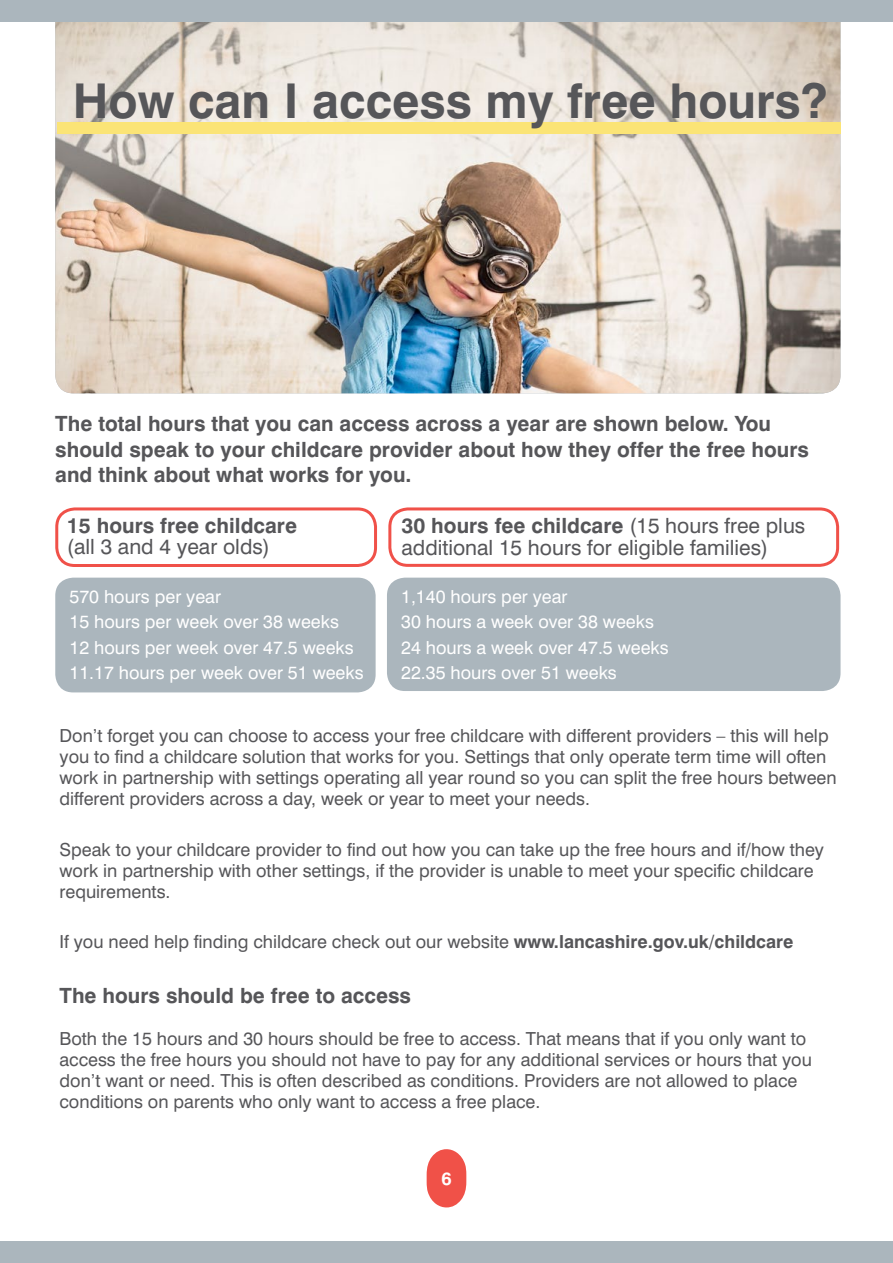
<style>
.page{position:relative;width:893px;height:1263px;background:#fff}
.page>*{position:absolute;margin:0;border:0;box-sizing:border-box;transform-origin:0 0}
.t1{font:700 48px "Swiss 721 BT";color:#565659}
.t2{font:700 21px/25.2px "Swiss 721 BT";color:#565659}
.t3{font:21px/22.5px "Swiss 721 BT";color:#565659}
.t4{font:18px/21px "Swiss 721 BT";color:#565659}
.t5{font:18px/25.2px "Swiss 721 BT";color:#fff}
.t6{font:700 18px "Swiss 721 BT";color:#fff}
.s1{font-weight:700}
</style>
<div class="page">
<img style="left:55px;top:21px;width:785px;height:372px">
<div style="left:55px;top:507px;width:322px;height:60px;border:3px solid #f05149;border-radius:18px"></div>
<div style="left:388px;top:507px;width:451px;height:60px;border:3px solid #f05149;border-radius:18px"></div>
<svg style="left:427px;top:1149px;width:39px;height:58px;background:#f26d65"></svg>
<div style="left:0;top:1242px;width:893px;height:21px;background:#abb6bd"></div>
<div style="left:57px;top:122px;width:783px;height:12px;background:#fbe476"></div>
<div style="left:55px;top:578px;width:321px;height:114px;background:#abb6bd;border-radius:18px"></div>
<div style="left:387px;top:578px;width:453px;height:113px;background:#abb6bd;border-radius:18px"></div>
<div style="left:0;top:0;width:893px;height:21px;background:#abb6bd"></div>
<h1 class="t1" style="left:73px;top:72px;width:756px">How can I access my free hours?</h1>
<p class="t2" style="left:55px;top:411px;width:755px">The total hours that you can access across a year are shown below. You should speak to your childcare provider about how they offer the free hours and think about what works for you.</p>
<p class="t2" style="left:67px;top:513px;width:232px">15 hours free childcare</p>
<p class="t3" style="left:67px;top:535px;width:205px">(all 3 and 4 year olds)</p>
<p class="t5" style="left:69px;top:584px;width:296px">570 hours per year<br>15 hours per week over 38 weeks<br>12 hours per week over 47.5 weeks<br>11.17 hours per week over 51 weeks</p>
<p class="t3" style="left:401px;top:514px;width:405px"><span class="s1">30 hours fee childcare</span> (15 hours free plus additional 15 hours for eligible families)</p>
<p class="t5" style="left:401px;top:584px;width:269px">1,140 hours per year<br>30 hours a week over 38 weeks<br>24 hours a week over 47.5 weeks<br>22.35 hours over 51 weeks</p>
<p class="t4" style="left:60px;top:725px;width:779px">Don’t forget you can choose to access your free childcare with different providers – this will help you to find a childcare solution that works for you. Settings that only operate term time will often work in partnership with settings operating all year round so you can split the free hours between different providers across a day, week or year to meet your needs.</p>
<p class="t4" style="left:60px;top:839px;width:766px">Speak to your childcare provider to find out how you can take up the free hours and if/how they work in partnership with other settings, if the provider is unable to meet your specific childcare requirements.</p>
<p class="t4" style="left:60px;top:931px;width:735px">If you need help finding childcare check out our website <span class="s1">www.lancashire.gov.uk/childcare</span></p>
<p class="t2" style="left:60px;top:983px;width:353px">The hours should be free to access</p>
<p class="t4" style="left:60px;top:1028px;width:754px">Both the 15 hours and 30 hours should be free to access. That means that if you only want to access the free hours you should not have to pay for any additional services or hours that you don’t want or need. This is often described as conditions. Providers are not allowed to place conditions on parents who only want to access a free place.</p>
<p class="t6" style="left:441px;top:1167px;width:12px">6</p>
</div>
